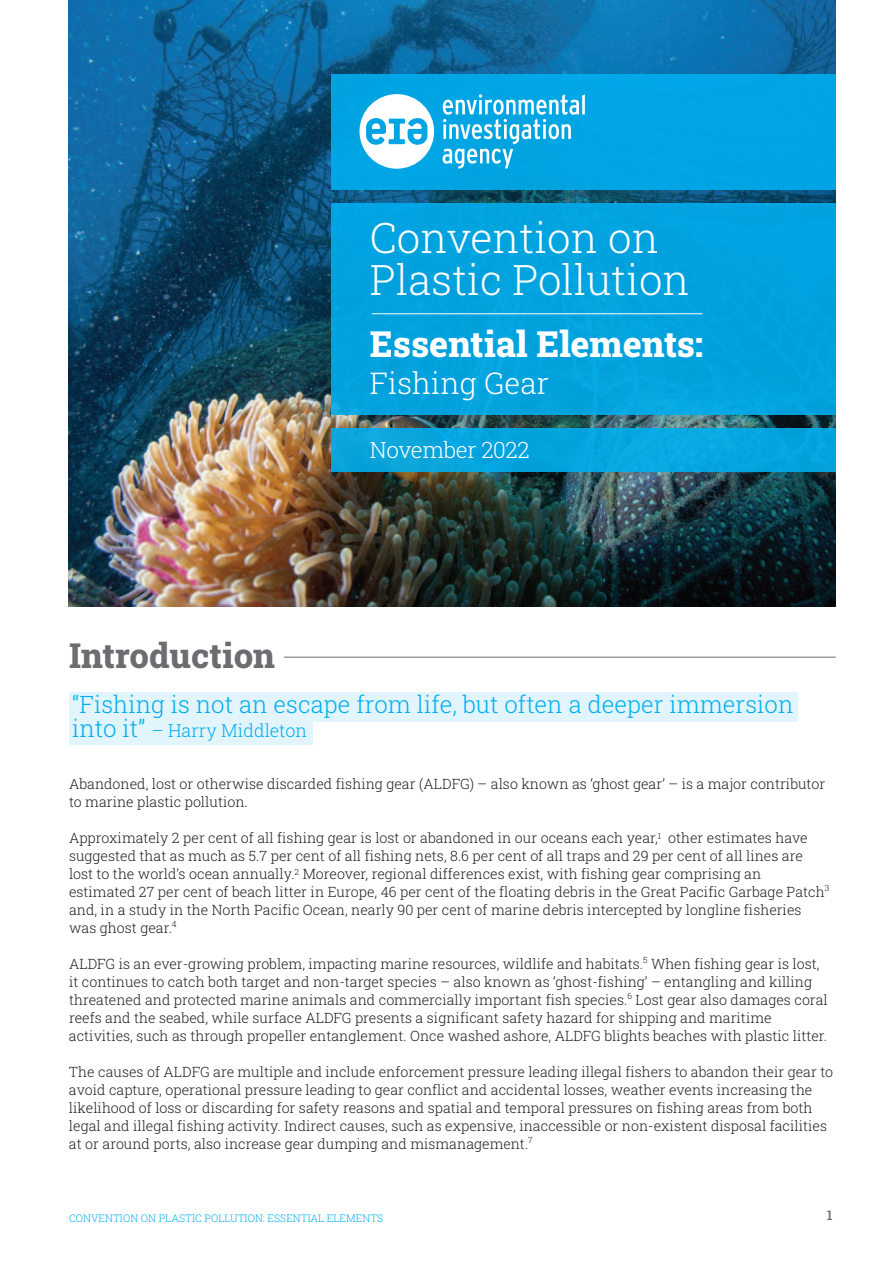
<style>
.page{position:relative;width:893px;height:1263px;background:#fff}
.page>*{position:absolute;margin:0;border:0;box-sizing:border-box;transform-origin:0 0}
.t1{font:300 42px/42px "Roboto Slab";color:#fff}
.t2{font:800 36px "Roboto Slab";color:#fff}
.t3{font:800 34.5px "Roboto Slab";color:#6c6d70}
.t4{font:300 30px "Roboto Slab";color:#fff}
.t5{font:300 24px "Roboto Slab";color:#00aeef}
.t6{font:300 22.5px "Roboto Slab";letter-spacing:-.015em;color:#fff}
.t7{font:300 18px "Roboto Slab";color:#00aeef}
.t8{font:300 14.25px/18px "Roboto Slab";color:#231f20}
.t9{font:500 13.5px "Roboto Slab";color:#6c6d70}
.t10{font:300 10.5px "Roboto Slab";color:#00aeef}
.s1{font-size:24px}
</style>
<div class="page">
<img style="left:68px;top:0;width:768px;height:607px">
<div style="left:332px;top:74px;width:504px;height:116px;background:#01a5e5"></div>
<svg style="left:359px;top:94px;width:75px;height:75px"></svg>
<svg style="left:443px;top:94px;width:142px;height:75px"></svg>
<hr style="left:284px;top:657px;width:552px;height:1px;background:#6c6d70">
<div style="left:69px;top:692px;width:729px;height:30px;background:#e2f4fc"></div>
<div style="left:69px;top:715px;width:244px;height:30px;background:#e2f4fc"></div>
<div style="left:332px;top:204px;width:504px;height:211px;background:#01a3de"></div>
<div style="left:332px;top:428px;width:504px;height:44px;background:#06a5df"></div>
<hr style="left:372px;top:313px;width:331px;height:1px;background:#fff">
<h1 class="t1" style="left:370px;top:218px;width:322px">Convention on<br>Plastic Pollution</h1>
<h2 class="t2" style="left:370px;top:323px;width:335px">Essential Elements:</h2>
<h3 class="t4" style="left:370px;top:366px;width:181px">Fishing Gear</h3>
<h3 class="t6" style="left:370px;top:437px;width:161px">November 2022</h3>
<h3 class="t3" style="left:69px;top:635px;width:208px">Introduction</h3>
<h3 class="t5" style="left:72px;top:691px;width:723px">“Fishing is not an escape from life, but often a deeper immersion</h3>
<p class="t7" style="left:72px;top:720px;width:237px"><span class="s1">into it”</span> – Harry Middleton</p>
<p class="t8" style="left:69px;top:775px;width:758px">Abandoned, lost or otherwise discarded fishing gear (ALDFG) – also known as ‘ghost gear’ – is a major contributor to marine plastic pollution.</p>
<p class="t8" style="left:69px;top:829px;width:762px">Approximately 2 per cent of all fishing gear is lost or abandoned in our oceans each year,<sup>1</sup> other estimates have suggested that as much as 5.7 per cent of all fishing nets, 8.6 per cent of all traps and 29 per cent of all lines are lost to the world’s ocean annually.<sup>2</sup> Moreover, regional differences exist, with fishing gear comprising an estimated 27 per cent of beach litter in Europe, 46 per cent of the floating debris in the Great Pacific Garbage Patch<sup>3 </sup>and, in a study in the North Pacific Ocean, nearly 90 per cent of marine debris intercepted by longline fisheries was ghost gear.<sup>4</sup></p>
<p class="t8" style="left:69px;top:955px;width:760px">ALDFG is an ever-growing problem, impacting marine resources, wildlife and habitats.<sup>5</sup> When fishing gear is lost, it continues to catch both target and non-target species – also known as ‘ghost-fishing’ – entangling and killing threatened and protected marine animals and commercially important fish species.<sup>6</sup> Lost gear also damages coral reefs and the seabed, while surface ALDFG presents a significant safety hazard for shipping and maritime activities, such as through propeller entanglement. Once washed ashore, ALDFG blights beaches with plastic litter.</p>
<p class="t8" style="left:69px;top:1063px;width:766px">The causes of ALDFG are multiple and include enforcement pressure leading illegal fishers to abandon their gear to avoid capture, operational pressure leading to gear conflict and accidental losses, weather events increasing the likelihood of loss or discarding for safety reasons and spatial and temporal pressures on fishing areas from both legal and illegal fishing activity. Indirect causes, such as expensive, inaccessible or non-existent disposal facilities at or around ports, also increase gear dumping and mismanagement.<sup>7</sup></p>
<p class="t10" style="left:69px;top:1212px;width:316px">CONVENTION ON PLASTIC POLLUTION: ESSENTIAL ELEMENTS</p>
<p class="t9" style="left:827px;top:1208px;width:7px">1</p>
</div>
